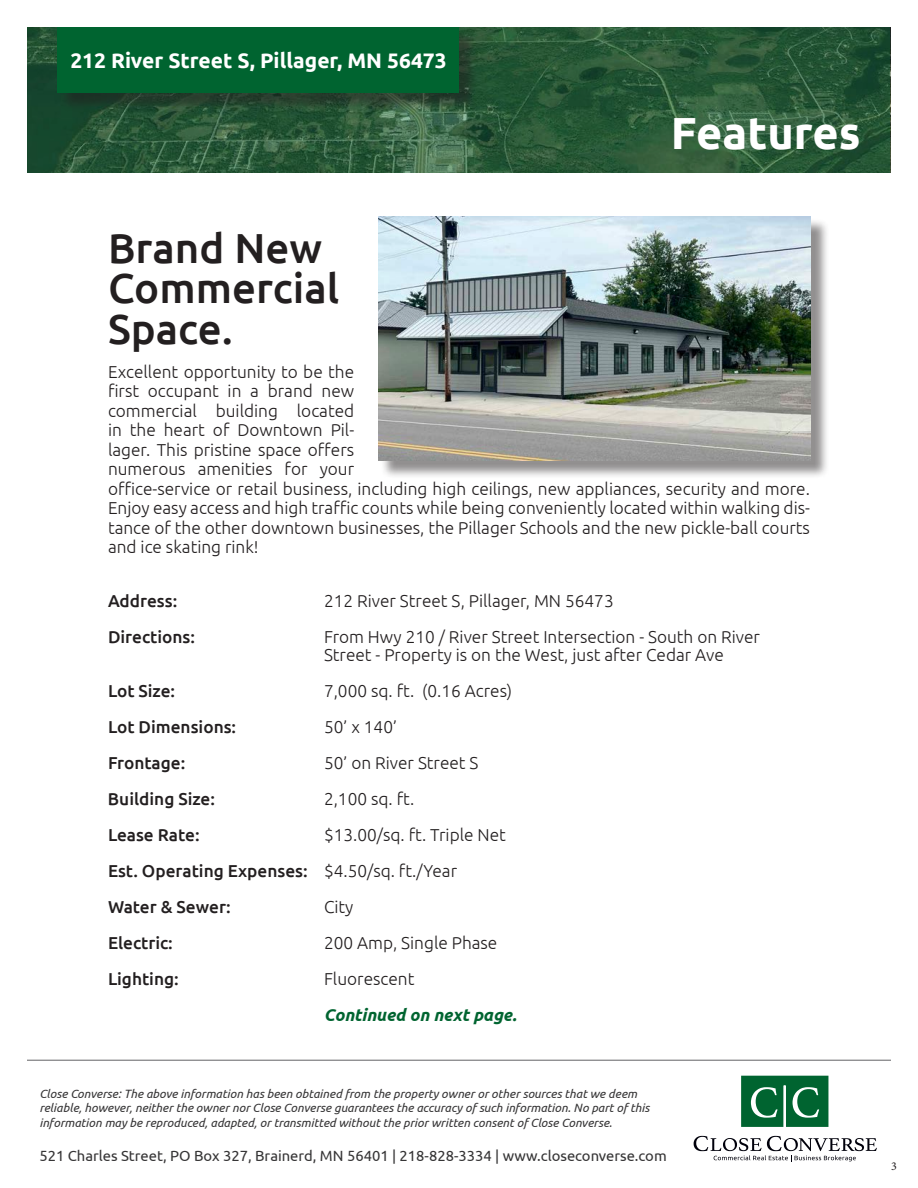
<style>
.page{position:relative;width:918px;height:1188px;background:#fff}
.page>*{position:absolute;margin:0;border:0;box-sizing:border-box;transform-origin:0 0}
.t1{font:700 45px "Ubuntu";color:#fff}
.t2{font:500 42px/40.5px "Ubuntu";color:#231f20}
.t3{font:700 21px "Ubuntu";color:#fff}
.t4{font:300 17.25px/19.5px "Ubuntu";color:#231f20}
.t5{font:500 17.25px "Ubuntu";color:#231f20}
.t6{font:italic 700 17.25px "Ubuntu";color:#006430}
.t7{font:14.85px "Ubuntu";color:#363536}
.t8{font:italic 12px/14.4px "Ubuntu";color:#363536}
.t9{font:12px "Minion Pro";color:#231f20}
.s1{font-weight:500}
</style>
<div class="page">
<svg style="left:28px;top:27px;width:862px;height:146px"></svg>
<hr style="left:27px;top:1060px;width:864px;height:1px;background:#636366">
<div style="left:60px;top:29px;width:418px;height:82px;background:#231f20;opacity:.5"></div>
<div style="left:57px;top:27px;width:402px;height:66px;background:#006430"></div>
<svg style="left:694px;top:1136px;width:183px;height:25px"></svg>
<svg style="left:741px;top:1076px;width:87px;height:51px"></svg>
<div style="left:380px;top:218px;width:450px;height:261px;background:#231f20;opacity:.5"></div>
<img style="left:378px;top:216px;width:433px;height:244px">
<p class="t3" style="left:70px;top:48px;width:378px">212 River Street S, Pillager, MN 56473</p>
<h2 class="t2" style="left:108px;top:226px;width:233px">Brand New<br>Commercial<br>Space.</h2>
<h1 class="t1" style="left:671px;top:106px;width:191px">Features</h1>
<p class="t4" style="left:108px;top:362px;width:704px">Excellent opportunity to be the<br>first occupant in a brand new<br>commercial building located<br>in the heart of Downtown Pil-<br>lager. This pristine space offers<br>numerous amenities for your<br>office-service or retail business, including high ceilings, new appliances, security and more.<br>Enjoy easy access and high traffic counts while being conveniently located within walking dis&shy;tance of the other downtown businesses, the Pillager Schools and the new pickle-ball courts and ice skating rink!</p>
<p class="t5" style="left:108px;top:590px;width:71px">Address:</p>
<p class="t4" style="left:324px;top:591px;width:291px">212 River Street S, Pillager, MN 56473</p>
<p class="t5" style="left:108px;top:626px;width:89px">Directions:</p>
<p class="t4" style="left:324px;top:628px;width:438px;line-height:18px">From Hwy 210 / River Street Intersection - South on River<br>Street - Property is on the West, just after Cedar Ave</p>
<p class="t5" style="left:108px;top:680px;width:69px">Lot Size:</p>
<p class="t4" style="left:324px;top:681px;width:190px">7,000 sq. ft. (0.16 Acres)</p>
<p class="t5" style="left:108px;top:716px;width:130px">Lot Dimensions:</p>
<p class="t4" style="left:324px;top:717px;width:75px">50’ x 140’</p>
<p class="t5" style="left:108px;top:752px;width:79px">Frontage:</p>
<p class="t4" style="left:324px;top:753px;width:156px">50’ on River Street S</p>
<p class="t5" style="left:108px;top:788px;width:109px">Building Size:</p>
<p class="t4" style="left:324px;top:789px;width:92px">2,100 sq. ft.</p>
<p class="t5" style="left:108px;top:824px;width:93px">Lease Rate:</p>
<p class="t4" style="left:108px;top:817px;width:399px;line-height:36px;text-indent:216px">$13.00/sq. ft. Triple Net<br><span class="s1">Est. Operating Expenses:</span> $4.50/sq. ft./Year<br><span class="s1">Water &amp; Sewer:</span></p>
<p class="t4" style="left:324px;top:897px;width:31px">City</p>
<p class="t5" style="left:108px;top:932px;width:66px">Electric:</p>
<p class="t4" style="left:324px;top:933px;width:175px">200 Amp, Single Phase</p>
<p class="t5" style="left:108px;top:968px;width:72px">Lighting:</p>
<p class="t4" style="left:324px;top:969px;width:92px">Fluorescent</p>
<p class="t6" style="left:324px;top:1005px;width:194px">Continued on next page.</p>
<p class="t8" style="left:39px;top:1086px;width:612px">Close Converse: The above information has been obtained from the property owner or other sources that we deem reliable, however, neither the owner nor Close Converse guarantees the accuracy of such information. No part of this information may be reproduced, adapted, or transmitted without the prior written consent of Close Converse.</p>
<p class="t7" style="left:39px;top:1147px;width:629px">521 Charles Street, PO Box 327, Brainerd, MN 56401 | 218-828-3334 | www.closeconverse.com</p>
<p class="t9" style="left:891px;top:1158px;width:7px">3</p>
</div>
